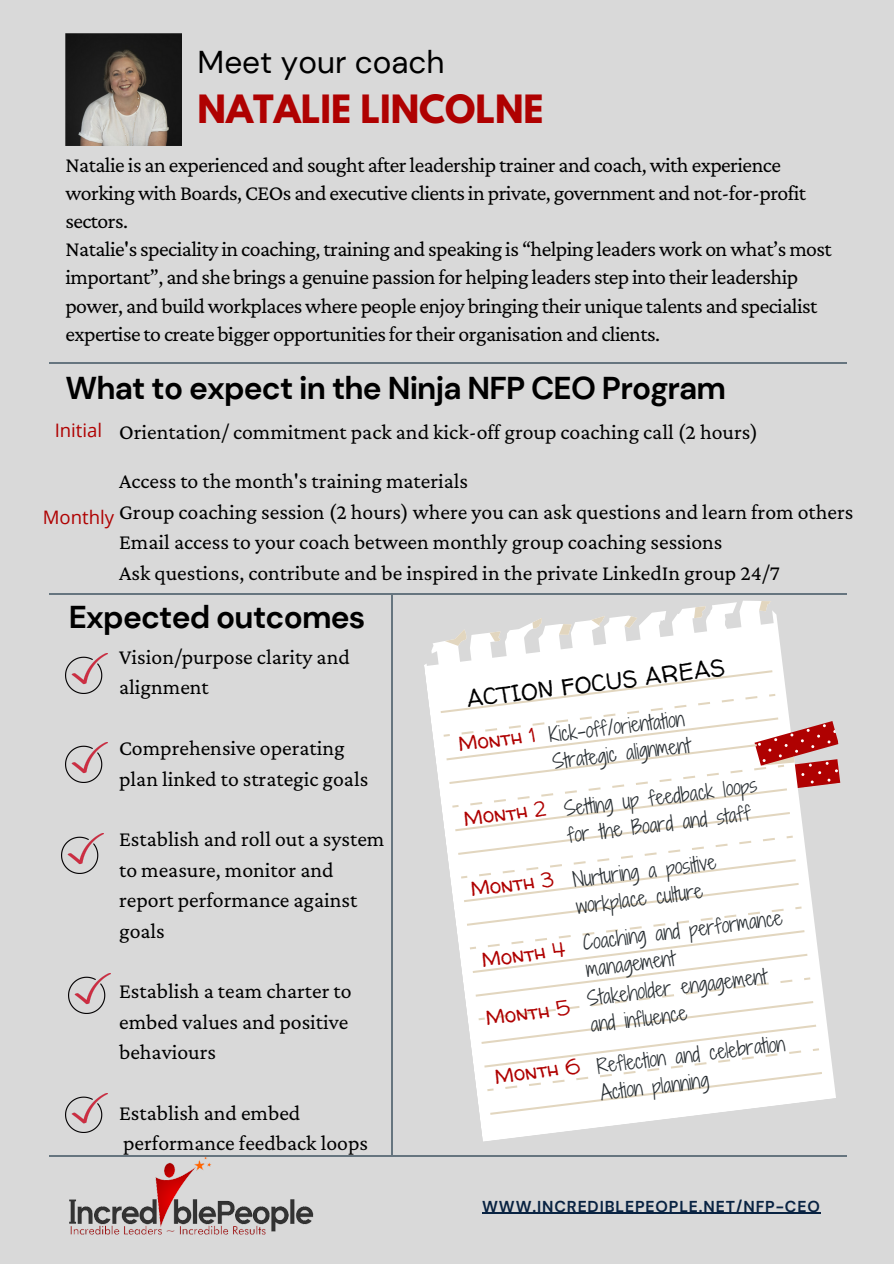
<style>
.page{position:relative;width:894px;height:1264px;background:#fff}
.page>*{position:absolute;margin:0;border:0;box-sizing:border-box;transform-origin:0 0}
.t1{font:700 34.5px "League Spartan";color:#af0101}
.t2{font:700 31.5px "DM Sans";letter-spacing:-.025em;color:#000}
.t3{font:31.5px "DM Sans";color:#000}
.t4{font:23.4px "Walter Turncoat";color:#000}
.t5{font:21.75px/30.5px "Crimson Pro";color:#000}
.t6{font:21.75px/28.2px "Crimson Pro";letter-spacing:-.025em;color:#000}
.t7{font:20.7px "Walter Turncoat";color:#af0101}
.t8{font:19.35px/26.8px "Shadows Into Light Two";color:#292f33}
.t9{font:18.6px "Open Sans";color:#af0101}
.t10{font:700 15.75px "DM Sans";letter-spacing:.055em;color:#092342}
</style>
<div class="page">
<div style="left:0;top:0;width:893px;height:1263px;background:#d9d9d9"></div>
<img style="left:65px;top:1156px;width:251px;height:79px">
<img style="left:65px;top:34px;width:116px;height:111px">
<hr style="left:49px;top:593px;width:797px;height:1px;background:#66757f">
<svg style="left:420px;top:593px;width:427px;height:548px"></svg>
<svg style="left:832px;top:720px;width:11px;height:72px"></svg>
<svg style="left:430px;top:593px;width:402px;height:521px;fill:#fff"></svg>
<hr style="left:391px;top:593px;width:1px;height:563px;background:#66757f">
<hr style="left:49px;top:362px;width:797px;height:1px;background:#66757f">
<hr style="left:49px;top:1155px;width:797px;height:1px;background:#66757f">
<img style="left:65px;top:653px;width:42px;height:40px">
<hr style="left:482px;top:1212px;width:338px;height:1px;background:#092342">
<img style="left:65px;top:743px;width:42px;height:39px">
<img style="left:62px;top:833px;width:42px;height:40px">
<img style="left:69px;top:973px;width:41px;height:40px">
<img style="left:65px;top:1093px;width:42px;height:39px">
<p class="t3" style="left:197px;top:42px;width:248px">Meet your coach</p>
<p class="t1" style="left:197px;top:92px;width:347px">NATALIE LINCOLNE</p>
<p class="t6" style="left:65px;top:150px;width:742px">Natalie is an experienced and sought after leadership trainer and coach, with experience working with Boards, CEOs and executive clients in private, government and not-for-profit sectors.</p>
<p class="t6" style="left:65px;top:235px;width:767px">Natalie's speciality in coaching, training and speaking is “helping leaders work on what’s most important”, and she brings a genuine passion for helping leaders step into their leadership power, and build workplaces where people enjoy bringing their unique talents and specialist expertise to create bigger opportunities for their organisation and clients.</p>
<p class="t2" style="left:65px;top:368px;width:662px">What to expect in the Ninja NFP CEO Program</p>
<p class="t9" style="left:55px;top:417px;width:49px">Initial</p>
<p class="t5" style="left:119px;top:416px;width:640px">Orientation/ commitment pack and kick-off group coaching call (2 hours)</p>
<p class="t5" style="left:119px;top:466px;width:350px">Access to the month's training materials</p>
<p class="t5" style="left:119px;top:496px;width:735px">Group coaching session (2 hours) where you can ask questions and learn from others</p>
<p class="t5" style="left:119px;top:526px;width:604px">Email access to your coach between monthly group coaching sessions</p>
<p class="t5" style="left:119px;top:557px;width:662px">Ask questions, contribute and be inspired in the private LinkedIn group 24/7</p>
<p class="t9" style="left:43px;top:503px;width:73px">Monthly</p>
<p class="t2" style="left:69px;top:596px;width:298px">Expected outcomes</p>
<p class="t5" style="left:119px;top:641px;width:232px">Vision/purpose clarity and alignment</p>
<p class="t5" style="left:119px;top:732px;width:250px">Comprehensive operating plan linked to strategic goals</p>
<p class="t5" style="left:119px;top:823px;width:267px">Establish and roll out a system to measure, monitor and report performance against goals</p>
<p class="t5" style="left:119px;top:975px;width:234px">Establish a team charter to embed values and positive behaviours</p>
<p class="t5" style="left:119px;top:1097px;width:250px">Establish and embed performance feedback loops</p>
<p class="t4" style="left:464px;top:682px;width:262px;rotate:-7deg">ACTION FOCUS AREAS</p>
<p class="t8" style="left:547px;top:721px;width:137px;rotate:-7deg">Kick-off/orientation</p>
<p class="t7" style="left:456px;top:729px;width:80px;rotate:-7deg">Month 1</p>
<p class="t8" style="left:550px;top:748px;width:140px;rotate:-7deg">Strategic alignment</p>
<p class="t8" style="left:562px;top:795px;width:196px;rotate:-7deg">Set ing up feedback loops for the Board and staff</p>
<p class="t7" style="left:462px;top:804px;width:84px;rotate:-7deg">Month 2</p>
<p class="t8" style="left:571px;top:866px;width:146px;rotate:-7deg">Nurturing a positive workplace culture</p>
<p class="t7" style="left:468px;top:874px;width:85px;rotate:-7deg">Month 3</p>
<p class="t8" style="left:581px;top:928px;width:202px;rotate:-7deg">Coaching and performance management</p>
<p class="t7" style="left:479px;top:945px;width:86px;rotate:-7deg">Month 4</p>
<p class="t7" style="left:483px;top:1003px;width:86px;rotate:-7deg">Month 5</p>
<p class="t7" style="left:492px;top:1061px;width:88px;rotate:-7deg">Month 6</p>
<p class="t8" style="left:585px;top:984px;width:182px;rotate:-7deg">Stakeholder engagement and influence</p>
<p class="t8" style="left:595px;top:1052px;width:190px;rotate:-7deg">Reflection and celebration</p>
<p class="t8" style="left:598px;top:1079px;width:110px;rotate:-7deg">Action planning</p>
<p class="t10" style="left:482px;top:1195px;width:339px">WWW.INCREDIBLEPEOPLE.NET/NFP-CEO</p>
</div>
